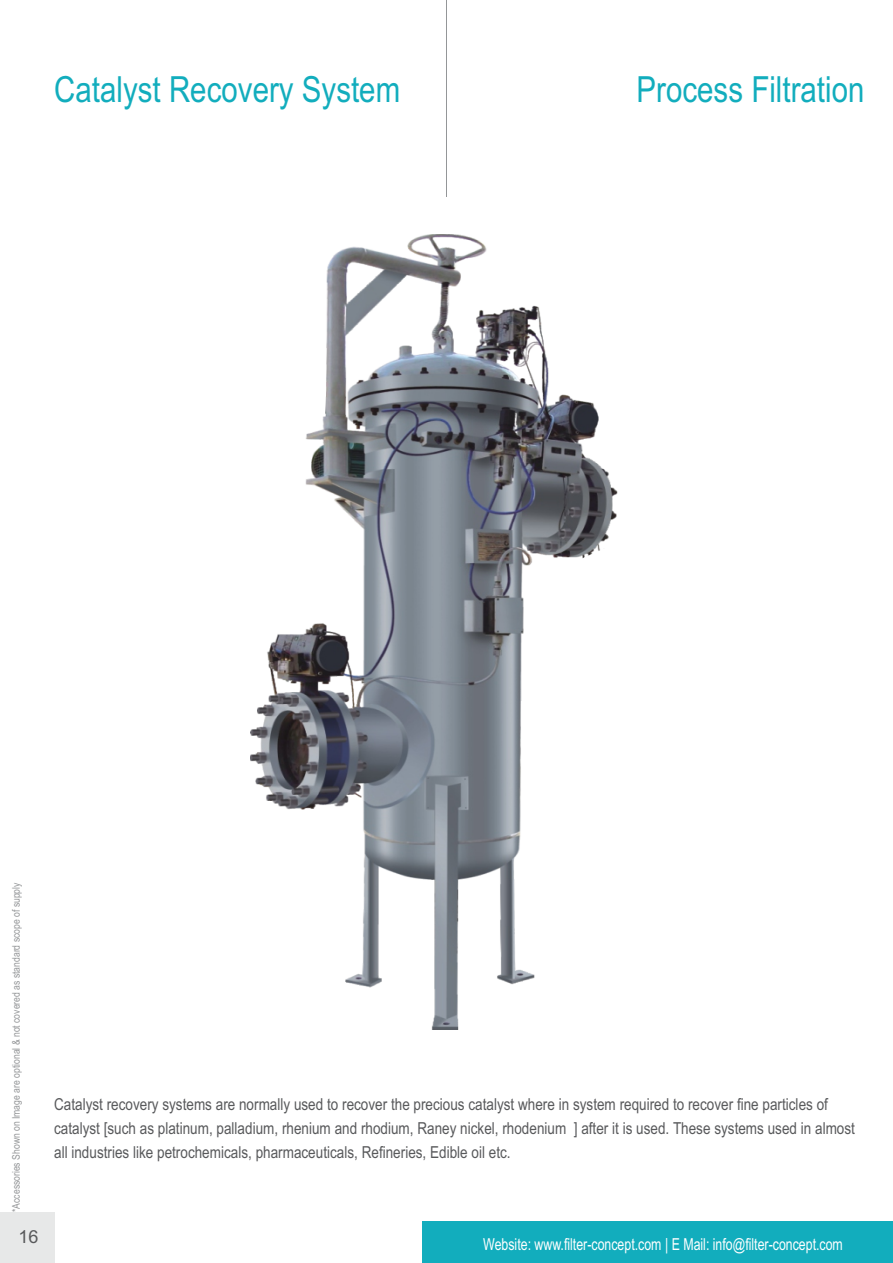
<style>
.page{position:relative;width:893px;height:1263px;background:#fff}
.page>*{position:absolute;margin:0;border:0;box-sizing:border-box;transform-origin:0 0}
.t1{font:36px "Arial Narrow";color:#12adbd}
.t2{font:18px "Arial";color:#58595b}
.t3{font:16.5px/24.3px "Arial Narrow";color:#58595b}
.t4{font:16.5px "Arial Narrow";color:#fff;scale:.91 1}
.t5{font:10.5px "Arial Narrow";color:#949698}
</style>
<div class="page">
<hr style="left:446px;top:0;width:1px;height:197px;background:#949698">
<div style="left:0;top:1213px;width:55px;height:50px;background:#e7e8e8"></div>
<div style="left:422px;top:1221px;width:471px;height:42px;background:#12adbd"></div>
<img style="left:250px;top:235px;width:367px;height:794px">
<h1 class="t1" style="left:54px;top:76px;width:348px">Catalyst Recovery System</h1>
<h1 class="t1" style="left:636px;top:76px;width:230px">Process Filtration</h1>
<p class="t5" style="left:12px;top:1212px;width:331px;rotate:-90deg">*Accessories Shown on Image are optional &amp; not covered as standard scope of supply</p>
<p class="t2" style="left:18px;top:1230px;width:22px">16</p>
<p class="t3" style="left:54px;top:1093px;width:802px">Catalyst recovery systems are normally used to recover the precious catalyst where in system required to recover fine particles of catalyst [such as platinum, palladium, rhenium and rhodium, Raney nickel, rhodenium ] after it is used. These systems used in almost all industries like petrochemicals, pharmaceuticals, Refineries, Edible oil etc.</p>
<p class="t4" style="left:483px;top:1237px;width:397px">Website: www.filter-concept.com | E Mail: info@filter-concept.com</p>
</div>
